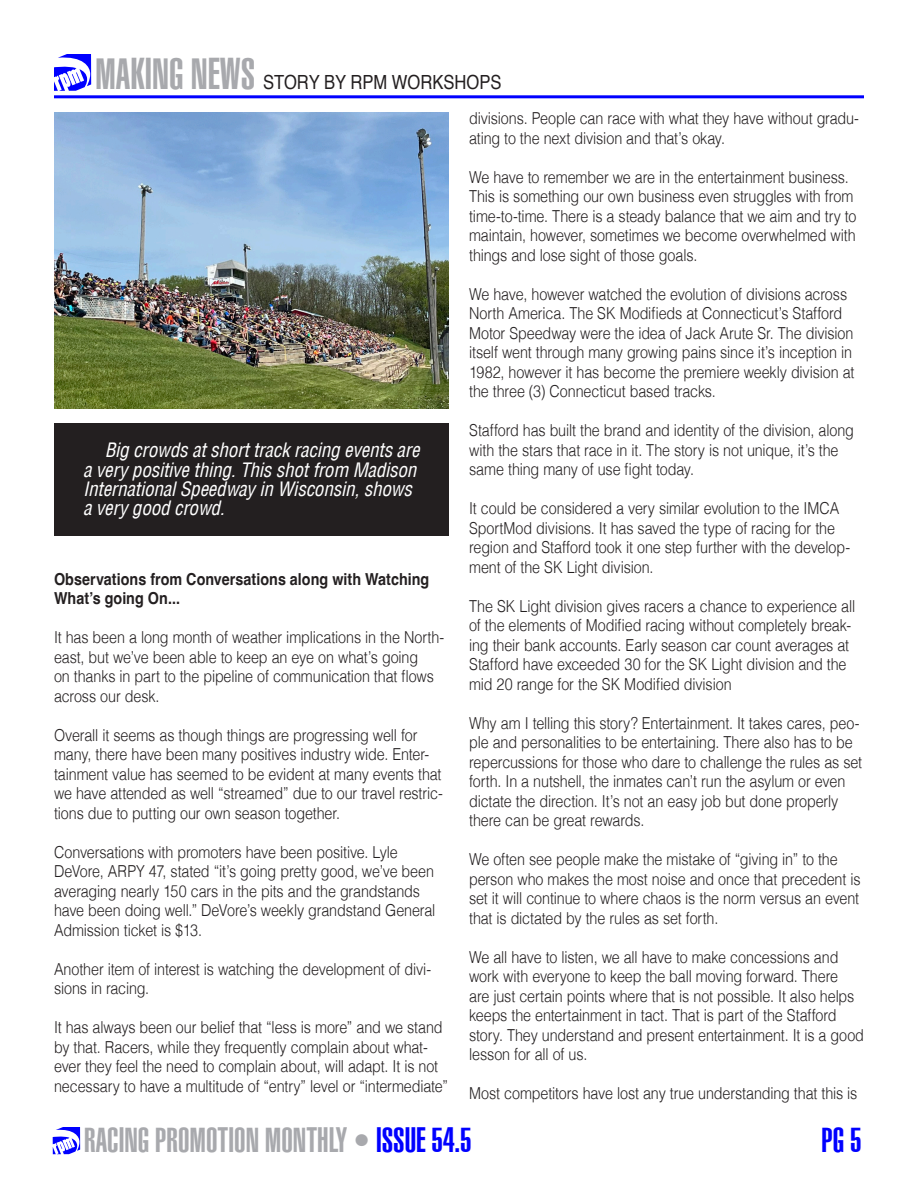
<style>
.page{position:relative;width:918px;height:1188px;background:#fff}
.page>*{position:absolute;margin:0;border:0;box-sizing:border-box;transform-origin:0 0}
.HEADER_TEXT{font:900 extra-condensed 43.5px "Helvetica";color:#a8a9ad}
.t1{font:900 extra-condensed 34.5px "Helvetica";color:#a8a9ad}
.t2{font:900 extra-condensed 34.5px "Helvetica";color:#00f}
.HEADER_TEXT-2{font:19.5px "Helvetica";color:#231f20;scale:.85 1}
.body_text_12pt_leading{font:italic condensed 19.35px/19.4px "Helvetica";letter-spacing:-.01em;color:#fff}
.SUBHEAD_SMALL_BLACK{font:300 16.5px/19.5px "Helvetica";letter-spacing:-.01em;color:#231f20;scale:.87 1}
.SUBHEAD_SMALL_BLACK-2{font:700 16.5px/19.5px "Helvetica";color:#231f20;scale:.87 1}
.s1{color:#00f}
</style>
<div class="page">
<svg style="left:53px;top:1127px;width:27px;height:27px"></svg>
<svg style="left:54px;top:54px;width:37px;height:37px"></svg>
<hr style="left:54px;top:95px;width:810px;height:3px;background:#00f">
<div style="left:54px;top:423px;width:395px;height:112px;background:#231f20"></div>
<img style="left:54px;top:113px;width:395px;height:296px">
<p class="HEADER_TEXT" style="left:95px;top:54px;width:162px">MAKING NEWS</p>
<p class="HEADER_TEXT-2" style="left:263px;top:67px;width:282px">STORY BY RPM WORKSHOPS</p>
<p class="body_text_12pt_leading" style="left:83px;top:442px;width:338px;text-indent:22px">Big crowds at short track racing events are a very positive thing. This shot from Madison International Speedway in Wisconsin, shows a very good crowd.</p>
<p class="SUBHEAD_SMALL_BLACK-2" style="left:54px;top:569px;width:433px">Observations from Conversations along with Watching<br>What’s going On...</p>
<p class="SUBHEAD_SMALL_BLACK" style="left:54px;top:627px;width:450px">It has been a long month of weather implications in the North&shy;east, but we’ve been able to keep an eye on what’s going<br>on thanks in part to the pipeline of communication that flows across our desk.</p>
<p class="SUBHEAD_SMALL_BLACK" style="left:54px;top:724px;width:449px">Overall it seems as though things are progressing well for many, there have been many positives industry wide. Enter&shy;tainment value has seemed to be evident at many events that we have attended as well “streamed” due to our travel restric&shy;tions due to putting our own season together.</p>
<p class="SUBHEAD_SMALL_BLACK" style="left:54px;top:841px;width:440px">Conversations with promoters have been positive. Lyle DeVore, ARPY 47, stated “it’s going pretty good, we’ve been averaging nearly 150 cars in the pits and the grandstands have been doing well.” DeVore’s weekly grandstand General Admission ticket is $13.</p>
<p class="SUBHEAD_SMALL_BLACK" style="left:54px;top:958px;width:435px">Another item of interest is watching the development of divi&shy;sions in racing.</p>
<p class="SUBHEAD_SMALL_BLACK" style="left:54px;top:1017px;width:454px">It has always been our belief that “less is more” and we stand by that. Racers, while they frequently complain about what&shy;ever they feel the need to complain about, will adapt. It is not necessary to have a multitude of “entry” level or “intermediate”</p>
<p class="SUBHEAD_SMALL_BLACK" style="left:469px;top:108px;width:450px">divisions. People can race with what they have without gradu&shy;ating to the next division and that’s okay.</p>
<p class="SUBHEAD_SMALL_BLACK" style="left:469px;top:166px;width:447px">We have to remember we are in the entertainment business.<br>This is something our own business even struggles with from time-to-time. There is a steady balance that we aim and try to maintain, however, sometimes we become overwhelmed with things and lose sight of those goals.</p>
<p class="SUBHEAD_SMALL_BLACK" style="left:469px;top:283px;width:444px">We have, however watched the evolution of divisions across North America. The SK Modifieds at Connecticut’s Stafford Motor Speedway were the idea of Jack Arute Sr. The division itself went through many growing pains since it’s inception in 1982, however it has become the premiere weekly division at the three (3) Connecticut based tracks.</p>
<p class="SUBHEAD_SMALL_BLACK" style="left:469px;top:420px;width:444px">Stafford has built the brand and identity of the division, along with the stars that race in it. The story is not unique, it’s the same thing many of use fight today.</p>
<p class="SUBHEAD_SMALL_BLACK" style="left:469px;top:498px;width:440px">It could be considered a very similar evolution to the IMCA SportMod divisions. It has saved the type of racing for the region and Stafford took it one step further with the develop&shy;ment of the SK Light division.</p>
<p class="SUBHEAD_SMALL_BLACK" style="left:469px;top:595px;width:445px">The SK Light division gives racers a chance to experience all of the elements of Modified racing without completely break&shy;ing their bank accounts. Early season car count averages at Stafford have exceeded 30 for the SK Light division and the mid 20 range for the SK Modified division</p>
<p class="SUBHEAD_SMALL_BLACK" style="left:469px;top:712px;width:453px">Why am I telling this story? Entertainment. It takes cares, peo&shy;ple and personalities to be entertaining. There also has to be repercussions for those who dare to challenge the rules as set forth. In a nutshell, the inmates can’t run the asylum or even dictate the direction. It’s not an easy job but done properly there can be great rewards.</p>
<p class="SUBHEAD_SMALL_BLACK" style="left:469px;top:849px;width:451px">We often see people make the mistake of “giving in” to the person who makes the most noise and once that precedent is set it will continue to where chaos is the norm versus an event that is dictated by the rules as set forth.</p>
<p class="SUBHEAD_SMALL_BLACK" style="left:469px;top:946px;width:455px">We all have to listen, we all have to make concessions and work with everyone to keep the ball moving forward. There<br>are just certain points where that is not possible. It also helps keeps the entertainment in tact. That is part of the Stafford story. They understand and present entertainment. It is a good lesson for all of us.</p>
<p class="SUBHEAD_SMALL_BLACK" style="left:469px;top:1083px;width:448px">Most competitors have lost any true understanding that this is</p>
<h2 class="t1" style="left:84px;top:1124px;width:389px">RACING PROMOTION MONTHLY • <span class="s1">ISSUE 54.5</span></h2>
<h2 class="t2" style="left:821px;top:1124px;width:42px">PG 5</h2>
</div>
